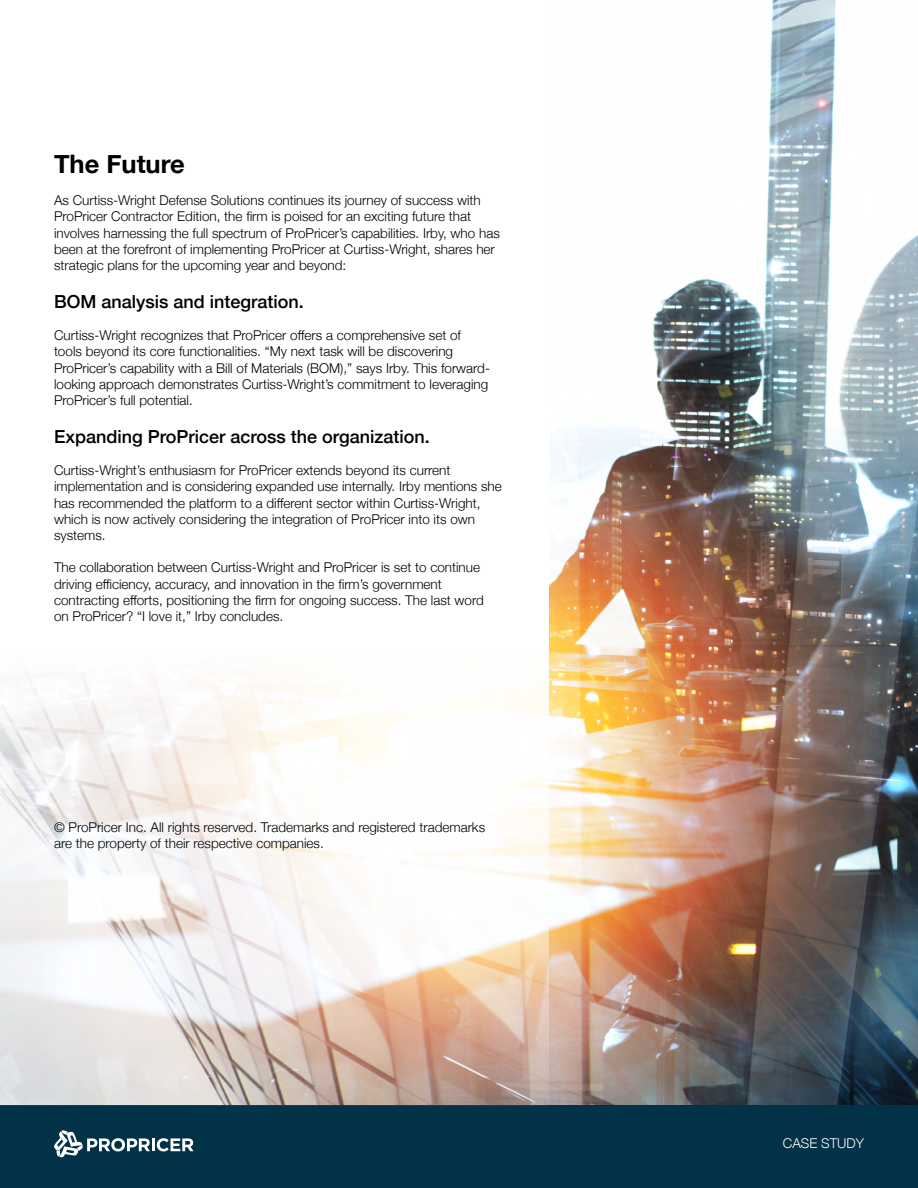
<style>
.page{position:relative;width:918px;height:1188px;background:#fff}
.page>*{position:absolute;margin:0;border:0;box-sizing:border-box;transform-origin:0 0}
.t1{font:700 25.5px "Helvetica Neue";color:#000}
.t2{font:500 18px "Helvetica Neue";color:#000}
.t3{font:300 13.5px/16.2px "Helvetica Neue";color:#000}
.t4{font:300 13.5px "Helvetica Neue";color:#fff}
</style>
<div class="page">
<img style="left:549px;top:0;width:369px;height:1106px">
<div style="left:0;top:1106px;width:918px;height:82px;background:#013247"></div>
<svg style="left:54px;top:1130px;width:140px;height:27px"></svg>
<svg style="left:0;top:677px;width:549px;height:429px"></svg>
<h1 class="t1" style="left:54px;top:144px;width:132px">The Future</h1>
<p class="t3" style="left:54px;top:191px;width:447px">As Curtiss-Wright Defense Solutions continues its journey of success with ProPricer Contractor Edition, the firm is poised for an exciting future that involves harnessing the full spectrum of ProPricer’s capabilities. Irby, who has been at the forefront of implementing ProPricer at Curtiss-Wright, shares her strategic plans for the upcoming year and beyond:</p>
<h2 class="t2" style="left:54px;top:287px;width:251px">BOM analysis and integration.</h2>
<p class="t3" style="left:54px;top:326px;width:438px">Curtiss-Wright recognizes that ProPricer offers a comprehensive set of tools beyond its core functionalities. “My next task will be discovering ProPricer’s capability with a Bill of Materials (BOM),” says Irby. This forward&shy;looking approach demonstrates Curtiss-Wright’s commitment to leveraging ProPricer’s full potential.</p>
<h2 class="t2" style="left:54px;top:422px;width:377px">Expanding ProPricer across the organization.</h2>
<p class="t3" style="left:54px;top:461px;width:449px">Curtiss-Wright’s enthusiasm for ProPricer extends beyond its current implementation and is considering expanded use internally. Irby mentions she has recommended the platform to a different sector within Curtiss-Wright, which is now actively considering the integration of ProPricer into its own systems.</p>
<p class="t3" style="left:54px;top:559px;width:431px">The collaboration between Curtiss-Wright and ProPricer is set to continue driving efficiency, accuracy, and innovation in the firm’s government contracting efforts, positioning the firm for ongoing success. The last word on ProPricer? “I love it,” Irby concludes.</p>
<p class="t3" style="left:54px;top:818px;width:433px">© ProPricer Inc. All rights reserved. Trademarks and registered trademarks are the property of their respective companies.</p>
<p class="t4" style="left:783px;top:1132px;width:83px">CASE STUDY</p>
</div>
